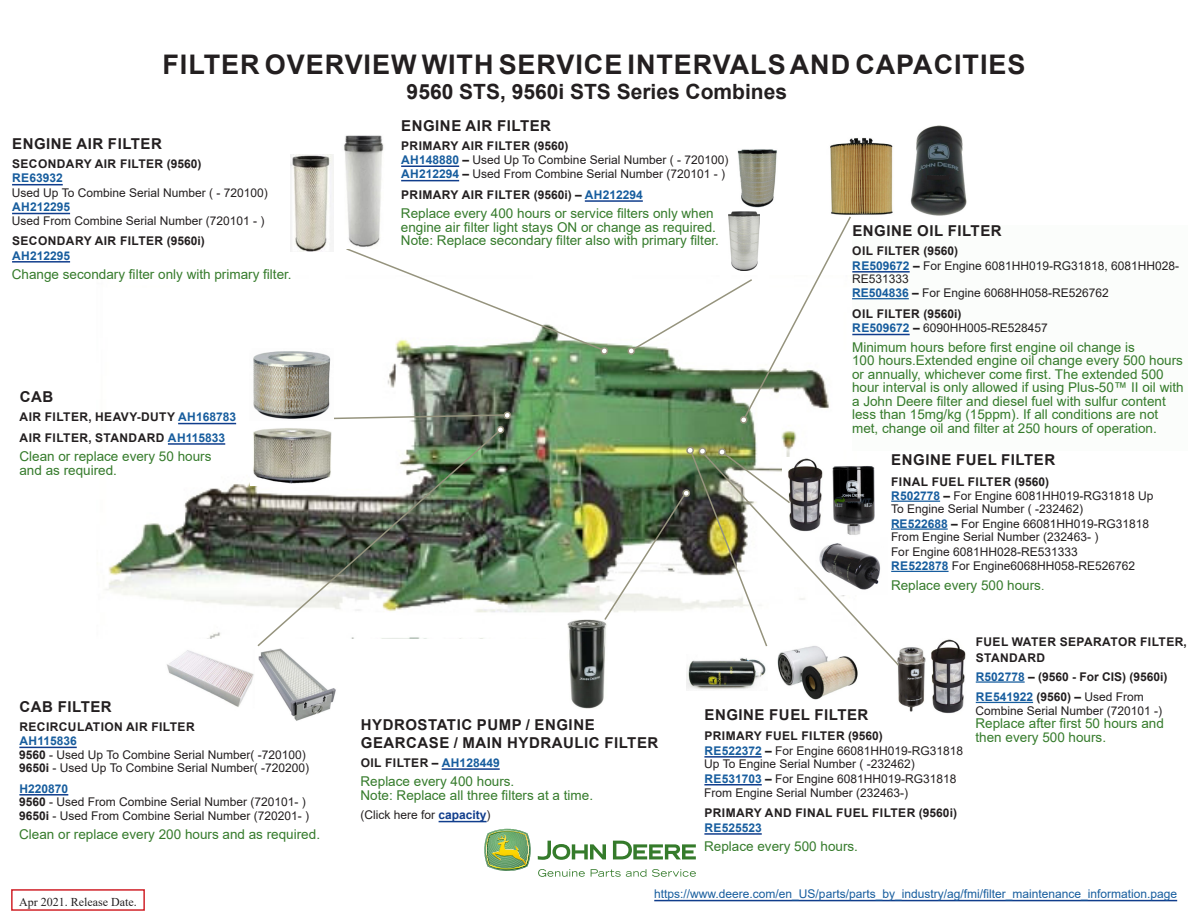
<style>
.page{position:relative;width:1188px;height:918px;background:#fff}
.page>*{position:absolute;margin:0;border:0;box-sizing:border-box;transform-origin:0 0}
.Main_bold_header{font:700 27px "Arial";letter-spacing:.035em;color:#231f20}
.Main_sub_bold_header{font:700 21px "Arial";color:#231f20}
.head{font:700 15px/18px "Arial";letter-spacing:.035em;color:#231f20}
.Filter_Name{font:700 15px "Arial";letter-spacing:.035em;color:#231f20}
.Replace_Copy{font:13.5px/13.5px "Arial";color:#357b2b}
.Filter_Name-2{font:13.5px/13.5px "Arial";color:#357b2b}
.Filter_Name-3{font:12px/14.1px "Arial";color:#231f20}
.Filter_Name-4{font:700 12px/14.4px "Arial";letter-spacing:.035em;color:#231f20}
.t1{font:12px "Arial";color:#175d9e}
.head-2{font:700 12px/16.2px "Arial";letter-spacing:.035em;color:#231f20}
.Filter_Name-5{font:700 12px "Arial";color:#231f20}
.t2{font:12px "Times New Roman";color:#231f20}
.s1{font-weight:700}
.s2{font-weight:700;color:#175d9e}
.s3{color:#175d9e}
.s4{font-size:12px}
.s5{font-weight:700;color:#103d8c}
</style>
<div class="page">
<img style="left:97px;top:343px;width:700px;height:296px">
<img style="left:564px;top:616px;width:41px;height:93px">
<img style="left:830px;top:137px;width:63px;height:78px">
<hr style="left:19px;top:747px;width:58px;height:1px;background:#103d8c">
<hr style="left:19px;top:794px;width:49px;height:2px;background:#103d8c">
<hr style="left:178px;top:423px;width:58px;height:1px;background:#103d8c">
<hr style="left:168px;top:443px;width:57px;height:2px;background:#103d8c">
<hr style="left:12px;top:184px;width:51px;height:1px;background:#103d8c">
<hr style="left:12px;top:213px;width:58px;height:1px;background:#103d8c">
<hr style="left:12px;top:261px;width:58px;height:2px;background:#103d8c">
<hr style="left:704px;top:756px;width:58px;height:2px;background:#103d8c">
<hr style="left:704px;top:784px;width:58px;height:2px;background:#103d8c">
<hr style="left:704px;top:833px;width:58px;height:2px;background:#103d8c">
<hr style="left:891px;top:501px;width:49px;height:1px;background:#175d9e">
<hr style="left:891px;top:528px;width:57px;height:2px;background:#175d9e">
<hr style="left:891px;top:571px;width:58px;height:1px;background:#175d9e">
<hr style="left:401px;top:165px;width:58px;height:2px;background:#103d8c">
<hr style="left:401px;top:180px;width:58px;height:1px;background:#103d8c">
<hr style="left:585px;top:200px;width:58px;height:2px;background:#103d8c">
<div style="left:852px;top:225px;width:336px;height:225px;background:#fbfdfb"></div>
<hr style="left:852px;top:271px;width:58px;height:2px;background:#103d8c">
<hr style="left:852px;top:298px;width:57px;height:1px;background:#175d9e">
<hr style="left:852px;top:334px;width:58px;height:1px;background:#103d8c">
<hr style="left:442px;top:768px;width:58px;height:2px;background:#103d8c">
<hr style="left:439px;top:821px;width:48px;height:1px;background:#103d8c">
<hr style="left:976px;top:681px;width:49px;height:2px;background:#175d9e">
<hr style="left:976px;top:702px;width:57px;height:1px;background:#175d9e">
<img style="left:258px;top:648px;width:78px;height:73px">
<img style="left:687px;top:667px;width:79px;height:23px">
<img style="left:291px;top:154px;width:42px;height:97px">
<img style="left:729px;top:212px;width:30px;height:3px">
<hr style="left:654px;top:900px;width:523px;height:1px;background:#103d8c">
<img style="left:249px;top:348px;width:84px;height:72px">
<svg style="left:613px;top:841px;width:83px;height:18px"></svg>
<svg style="left:538px;top:841px;width:68px;height:19px"></svg>
<svg style="left:484px;top:829px;width:47px;height:42px;background:#95b773"></svg>
<svg style="left:538px;top:869px;width:47px;height:8px"></svg>
<svg style="left:591px;top:869px;width:55px;height:8px"></svg>
<svg style="left:652px;top:869px;width:44px;height:8px"></svg>
<div style="left:11px;top:889px;width:134px;height:22px;background:#fff;border:2px solid #d1232a"></div>
<svg style="left:626px;top:215px;width:225px;height:210px"></svg>
<svg style="left:345px;top:249px;width:264px;height:107px"></svg>
<img style="left:344px;top:135px;width:40px;height:112px">
<img style="left:738px;top:149px;width:39px;height:58px">
<img style="left:910px;top:125px;width:57px;height:91px">
<img style="left:931px;top:639px;width:35px;height:75px">
<img style="left:898px;top:647px;width:28px;height:65px">
<img style="left:778px;top:667px;width:80px;height:33px">
<img style="left:166px;top:650px;width:88px;height:57px">
<img style="left:256px;top:435px;width:247px;height:212px">
<img style="left:251px;top:426px;width:82px;height:60px">
<svg style="left:332px;top:410px;width:180px;height:25px"></svg>
<div style="left:927px;top:175px;width:22px;height:5px;background:#231f20"></div>
<svg style="left:724px;top:676px;width:3px;height:7px"></svg>
<img style="left:603px;top:445px;width:298px;height:222px">
<svg style="left:910px;top:696px;width:9px;height:3px"></svg>
<p class="Main_bold_header" style="left:162px;top:45px;width:864px">FILTER OVERVIEW WITH SERVICE INTERVALS AND CAPACITIES</p>
<p class="Main_sub_bold_header" style="left:407px;top:77px;width:382px">9560 STS, 9560i STS Series Combines</p>
<p class="head" style="left:12px;top:135px;width:151px">ENGINE AIR FILTER</p>
<p class="Filter_Name-3" style="left:12px;top:157px;width:257px"><span class="s1">SECONDARY AIR FILTER (9560)<br></span><span class="s2">RE63932<br></span>Used Up To Combine Serial Number ( - 720100)<br><span class="s2">AH212295<br></span>Used From Combine Serial Number (720101 - )</p>
<p class="Filter_Name-4" style="left:12px;top:234px;width:194px">SECONDARY AIR FILTER (9560i)<br><span class="s3">AH212295</span></p>
<p class="Replace_Copy" style="left:12px;top:267px;width:281px">Change secondary filter only with primary filter.</p>
<p class="head" style="left:20px;top:388px;width:35px">CAB</p>
<p class="Filter_Name-4" style="left:20px;top:410px;width:218px">AIR FILTER, HEAVY-DUTY <span class="s3">AH168783</span></p>
<p class="Filter_Name-4" style="left:20px;top:430px;width:207px">AIR FILTER, STANDARD <span class="s3">AH115833</span></p>
<p class="Replace_Copy" style="left:19px;top:450px;width:194px">Clean or replace every 50 hours and as required.</p>
<p class="head" style="left:19px;top:698px;width:94px">CAB FILTER</p>
<p class="Filter_Name-3" style="left:19px;top:720px;width:291px"><span class="s1">RECIRCULATION AIR FILTER<br></span><span class="s2">AH115836<br></span><span class="s1">9560</span> - Used Up To Combine Serial Number( -720100)<br><span class="s1">9650i</span> - Used Up To Combine Serial Number( -720200)</p>
<p class="Filter_Name-3" style="left:19px;top:782px;width:292px;line-height:13.5px"><span class="s2">H220870<br></span><span class="s1">9560</span> - Used From Combine Serial Number (720101- )<br><span class="s1">9650i</span> - Used From Combine Serial Number (720201- )</p>
<p class="Filter_Name-2" style="left:19px;top:827px;width:302px">Clean or replace every 200 hours and as required.</p>
<p class="t2" style="left:19px;top:893px;width:119px">Apr 2021. Release Date.</p>
<p class="head" style="left:401px;top:117px;width:151px">ENGINE AIR FILTER</p>
<p class="Filter_Name-3" style="left:401px;top:138px;width:329px"><span class="s1">PRIMARY AIR FILTER (9560)<br></span><span class="s2">AH148880</span> <span class="s1">–</span> Used Up To Combine Serial Number ( - 720100)<br><span class="s2">AH212294</span> <span class="s1">–</span> Used From Combine Serial Number (720101 - )</p>
<p class="Filter_Name-4" style="left:401px;top:188px;width:243px">PRIMARY AIR FILTER (9560i) – <span class="s3">AH212294</span></p>
<p class="Replace_Copy" style="left:401px;top:207px;width:320px">Replace every 400 hours or service filters only when engine air filter light stays ON or change as required.<br>Note: Replace secondary filter also with primary filter.</p>
<p class="head" style="left:852px;top:222px;width:151px">ENGINE OIL FILTER</p>
<p class="Filter_Name-3" style="left:852px;top:244px;width:329px"><span class="s1">OIL FILTER (9560)<br></span><span class="s2">RE509672</span> <span class="s1">–</span> For Engine 6081HH019-RG31818, 6081HH028-<br>RE531333<br><span class="s2">RE504836</span> <span class="s1">–</span> For Engine 6068HH058-RE526762</p>
<p class="Filter_Name-3" style="left:852px;top:306px;width:197px"><span class="s1">OIL FILTER (9560i)<br></span><span class="s2">RE509672</span> <span class="s1">–</span> 6090HH005-RE528457</p>
<p class="Replace_Copy" style="left:852px;top:340px;width:333px">Minimum hours before first engine oil change is<br>100 hours.Extended engine oil change every 500 hours or annually, whichever come first. The extended 500 hour interval is only allowed if using Plus-50™ II oil with a John Deere filter and diesel fuel with sulfur content less than 15mg/kg (15ppm). If all conditions are not met, change oil and filter at 250 hours of operation.</p>
<p class="Filter_Name" style="left:891px;top:449px;width:166px">ENGINE FUEL FILTER</p>
<p class="Filter_Name-3" style="left:891px;top:474px;width:264px"><span class="s1">FINAL FUEL FILTER (9560)<br></span><span class="s2">R502778</span> <span class="s1">–</span> For Engine 6081HH019-RG31818 Up To Engine Serial Number ( -232462)<br><span class="s2">RE522688</span> <span class="s1">–</span> For Engine 66081HH019-RG31818<br>From Engine Serial Number (232463- )<br>For Engine 6081HH028-RE531333<br><span class="s2">RE522878</span> For Engine6068HH058-RE526762</p>
<p class="Replace_Copy" style="left:891px;top:578px;width:155px">Replace every 500 hours<span class="s4">.</span></p>
<p class="head" style="left:361px;top:716px;width:299px">HYDROSTATIC PUMP / ENGINE<br>GEARCASE / MAIN HYDRAULIC FILTER</p>
<p class="Filter_Name-4" style="left:361px;top:756px;width:140px">OIL FILTER – <span class="s3">AH128449</span></p>
<p class="Filter_Name-2" style="left:361px;top:775px;width:234px">Replace every 400 hours.<br>Note: Replace all three filters at a time.</p>
<p class="Filter_Name-3" style="left:361px;top:808px;width:132px">(Click here for <span class="s5">capacity</span>)</p>
<p class="Filter_Name" style="left:704px;top:704px;width:166px">ENGINE FUEL FILTER</p>
<p class="Filter_Name-3" style="left:704px;top:729px;width:260px"><span class="s1">PRIMARY FUEL FILTER (9560)<br></span><span class="s2">RE522372</span> <span class="s1">–</span> For Engine 66081HH019-RG31818<br>Up To Engine Serial Number ( -232462)<br><span class="s2">RE531703</span> <span class="s1">–</span> For Engine 6081HH019-RG31818<br>From Engine Serial Number (232463-)</p>
<p class="Filter_Name-4" style="left:704px;top:806px;width:254px">PRIMARY AND FINAL FUEL FILTER (9560i)<br><span class="s3">RE525523</span></p>
<p class="Replace_Copy" style="left:704px;top:840px;width:155px">Replace every 500 hours.</p>
<p class="head-2" style="left:976px;top:633px;width:213px">FUEL WATER SEPARATOR FILTER,<br>STANDARD</p>
<p class="Filter_Name-5" style="left:976px;top:668px;width:193px"><span class="s3">R502778</span> – (9560 - For CIS) (9560i)</p>
<p class="Filter_Name-3" style="left:976px;top:690px;width:188px;line-height:13.5px"><span class="s2">RE541922</span> <span class="s1">(9560) –</span> Used From<br>Combine Serial Number (720101 -)</p>
<p class="Filter_Name-2" style="left:976px;top:717px;width:190px">Replace after first 50 hours and then every 500 hours.</p>
<p class="t1" style="left:654px;top:886px;width:524px">https://www.deere.com/en_US/parts/parts_by_industry/ag/fmi/filter_maintenance_information.page</p>
</div>
